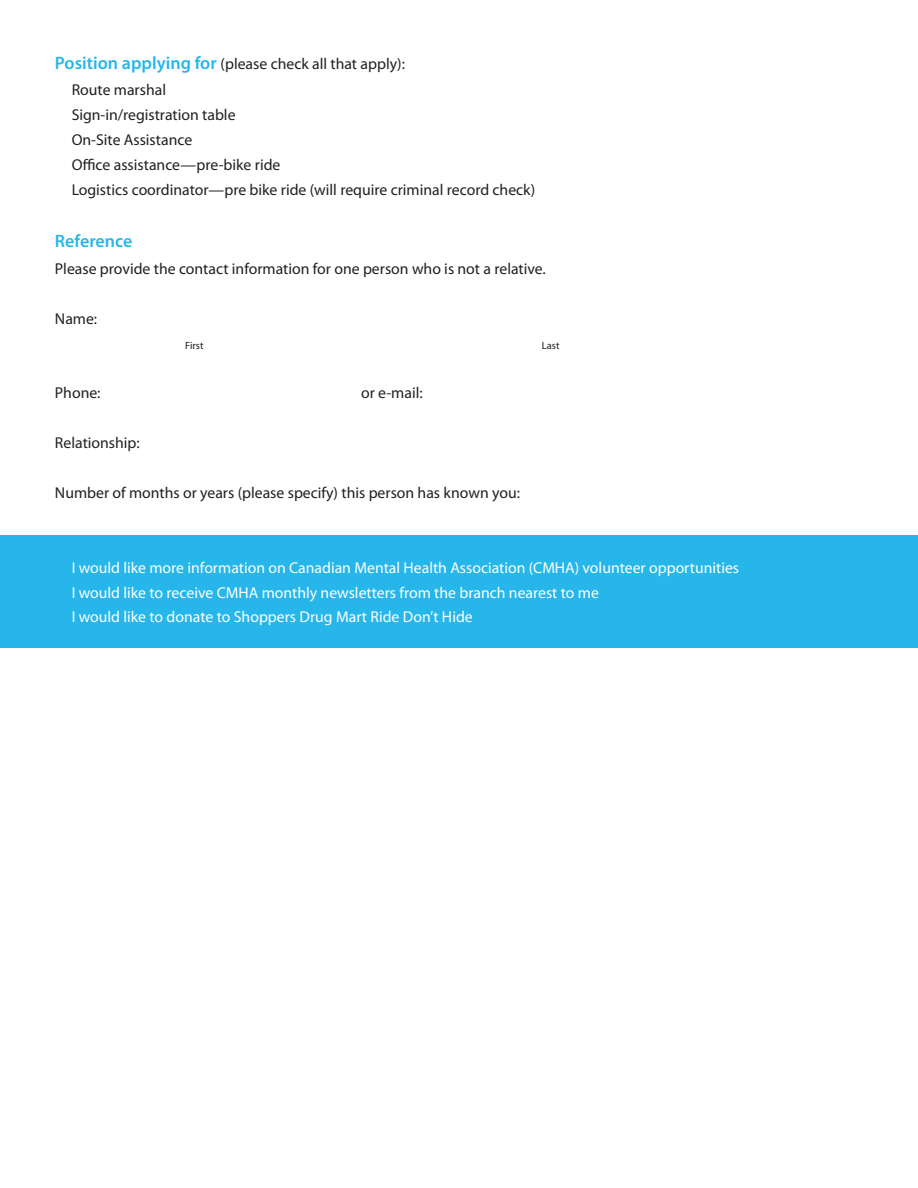
<style>
.page{position:relative;width:918px;height:1188px;background:#fff}
.page>*{position:absolute;margin:0;border:0;box-sizing:border-box;transform-origin:0 0}
.t1{font:600 18px "Myriad Pro";color:#26b6ea}
.t2{font:15.75px "Myriad Pro";color:#231f20}
.t3{font:15.75px "Myriad Pro";color:#fff}
.t4{font:10.5px "Myriad Pro";color:#231f20}
.s1{font-weight:600;font-size:18px;color:#26b6ea}
</style>
<div class="page">
<div style="left:0;top:536px;width:918px;height:112px;background:#26b6ea"></div>
<p class="t2" style="left:55px;top:54px;width:351px"><span class="s1">Position applying for</span> (please check all that apply):</p>
<p class="t2" style="left:72px;top:80px;width:96px">Route marshal</p>
<p class="t2" style="left:72px;top:105px;width:165px">Sign-in/registration table</p>
<p class="t2" style="left:72px;top:130px;width:122px">On-Site Assistance</p>
<p class="t2" style="left:72px;top:155px;width:210px">Office assistance—pre-bike ride</p>
<p class="t2" style="left:72px;top:180px;width:465px">Logistics coordinator—pre bike ride (will require criminal record check)</p>
<p class="t1" style="left:55px;top:230px;width:79px">Reference</p>
<p class="t2" style="left:55px;top:259px;width:492px">Please provide the contact information for one person who is not a relative.</p>
<p class="t2" style="left:55px;top:309px;width:44px">Name:</p>
<p class="t4" style="left:185px;top:339px;width:20px">First</p>
<p class="t4" style="left:542px;top:339px;width:19px">Last</p>
<p class="t2" style="left:55px;top:383px;width:47px">Phone:</p>
<p class="t2" style="left:361px;top:383px;width:63px">or e-mail:</p>
<p class="t2" style="left:55px;top:433px;width:86px">Relationship:</p>
<p class="t2" style="left:55px;top:483px;width:467px">Number of months or years (please specify) this person has known you:</p>
<p class="t3" style="left:72px;top:558px;width:669px">I would like more information on Canadian Mental Health Association (CMHA) volunteer opportunities</p>
<p class="t3" style="left:72px;top:583px;width:529px">I would like to receive CMHA monthly newsletters from the branch nearest to me</p>
<p class="t3" style="left:72px;top:608px;width:403px">I would like to donate to Shoppers Drug Mart Ride Don’t Hide</p>
</div>
